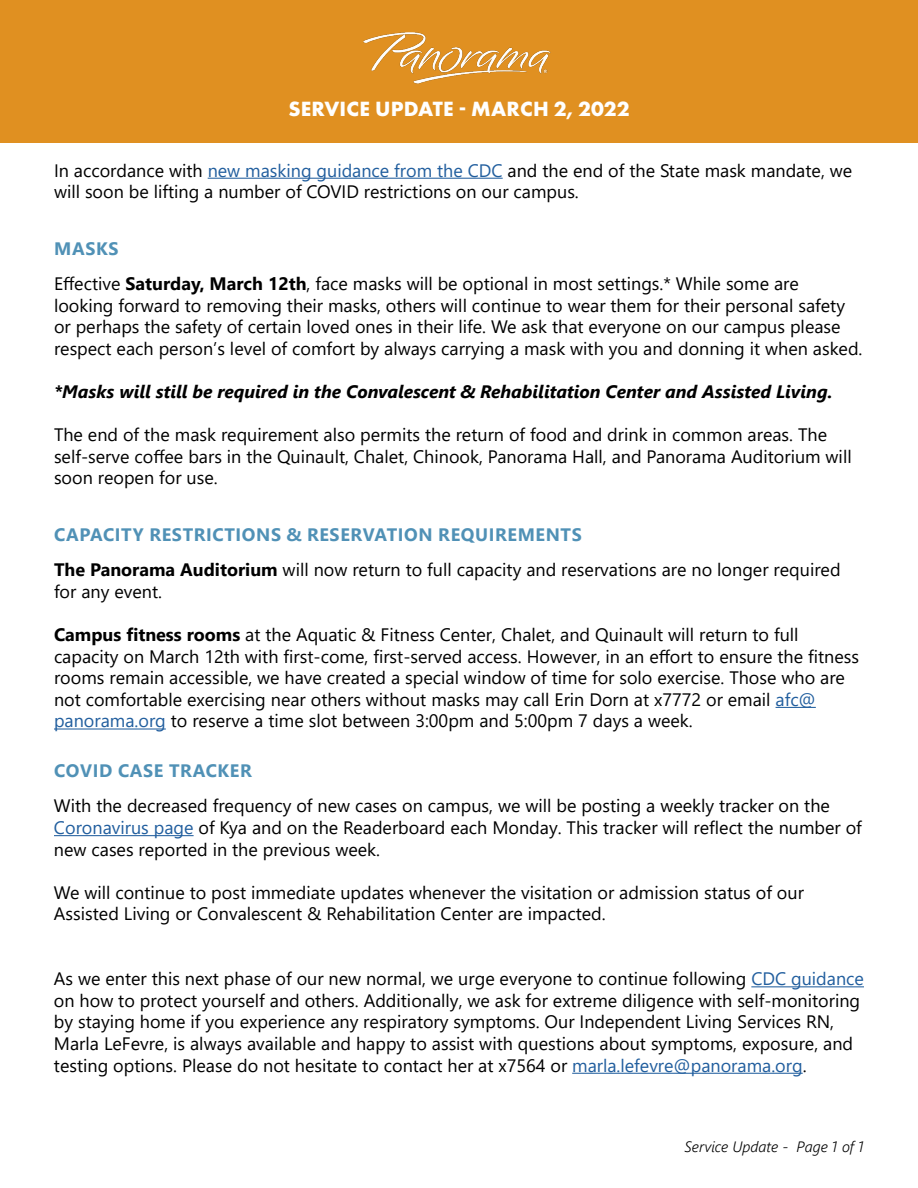
<style>
.page{position:relative;width:918px;height:1188px;background:#fff}
.page>*{position:absolute;margin:0;border:0;box-sizing:border-box;transform-origin:0 0}
.t1{font:700 21.45px "Futura PT";letter-spacing:.01em;color:#fff}
.t2{font:18px/21.6px "Segoe UI";color:#000}
.t3{font:italic 700 18px "Segoe UI";color:#000}
.t4{font:700 18px "Segoe UI";letter-spacing:.035em;color:#5091b6}
.t5{font:italic 300 15px "Segoe UI";color:#000}
.s1{color:#215e9e}
.s2{font-weight:700;color:#5091b6}
.s3{font-weight:700}
</style>
<div class="page">
<div style="left:0;top:0;width:918px;height:143px;background:#e09021"></div>
<hr style="left:208px;top:178px;width:295px;height:1px;background:#215e9e">
<hr style="left:776px;top:707px;width:40px;height:1px;background:#215e9e">
<hr style="left:54px;top:728px;width:112px;height:2px;background:#215e9e">
<hr style="left:54px;top:835px;width:140px;height:1px;background:#215e9e">
<hr style="left:751px;top:986px;width:113px;height:1px;background:#215e9e">
<hr style="left:572px;top:1073px;width:231px;height:1px;background:#215e9e">
<img style="left:363px;top:32px;width:188px;height:52px">
<p class="t1" style="left:288px;top:95px;width:343px">SERVICE UPDATE - MARCH 2, 2022</p>
<p class="t2" style="left:54px;top:158px;width:800px">In accordance with <span class="s1">new masking guidance from the CDC</span> and the end of the State mask mandate, we will soon be lifting a number of COVID restrictions on our campus.</p>
<p class="t2" style="left:54px;top:229px;width:746px;line-height:35.1px"><span class="s2">MASKS<br></span>Effective <span class="s3">Saturday, March 12th</span>, face masks will be optional in most settings.* While some are</p>
<p class="t2" style="left:54px;top:293px;width:810px">looking forward to removing their masks, others will continue to wear them for their personal safety or perhaps the safety of certain loved ones in their life. We ask that everyone on our campus please respect each person’s level of comfort by always carrying a mask with you and donning it when asked.</p>
<p class="t3" style="left:54px;top:375px;width:780px">*Masks will still be required in the Convalescent &amp; Rehabilitation Center and Assisted Living.</p>
<p class="t2" style="left:54px;top:422px;width:799px">The end of the mask requirement also permits the return of food and drink in common areas. The self-serve coffee bars in the Quinault, Chalet, Chinook, Panorama Hall, and Panorama Auditorium will soon reopen for use.</p>
<p class="t2" style="left:54px;top:516px;width:788px;line-height:35.1px"><span class="s2">CAPACITY RESTRICTIONS &amp; RESERVATION REQUIREMENTS<br></span><span class="s3">The Panorama Auditorium</span> will now return to full capacity and reservations are no longer required</p>
<p class="t2" style="left:54px;top:579px;width:110px">for any event.</p>
<p class="t2" style="left:54px;top:622px;width:807px"><span class="s3">Campus fitness rooms</span> at the Aquatic &amp; Fitness Center, Chalet, and Quinault will return to full capacity on March 12th with first-come, first-served access. However, in an effort to ensure the fitness rooms remain accessible, we have created a special window of time for solo exercise. Those who are not comfortable exercising near others without masks may call Erin Dorn at x7772 or email <span class="s1">afc@ panorama.org</span> to reserve a time slot between 3:00pm and 5:00pm 7 days a week.</p>
<p class="t4" style="left:54px;top:754px;width:199px">COVID CASE TRACKER</p>
<p class="t2" style="left:54px;top:794px;width:809px">With the decreased frequency of new cases on campus, we will be posting a weekly tracker on the<br><span class="s1">Coronavirus page</span> of Kya and on the Readerboard each Monday. This tracker will reflect the number of new cases reported in the previous week.</p>
<p class="t2" style="left:54px;top:880px;width:751px">We will continue to post immediate updates whenever the visitation or admission status of our<br>Assisted Living or Convalescent &amp; Rehabilitation Center are impacted.</p>
<p class="t2" style="left:54px;top:967px;width:812px">As we enter this next phase of our new normal, we urge everyone to continue following <span class="s1">CDC guidance </span>on how to protect yourself and others. Additionally, we ask for extreme diligence with self-monitoring by staying home if you experience any respiratory symptoms. Our Independent Living Services RN, Marla LeFevre, is always available and happy to assist with questions about symptoms, exposure, and testing options. Please do not hesitate to contact her at x7564 or <span class="s1">marla.lefevre@panorama.org</span>.</p>
<p class="t5" style="left:684px;top:1133px;width:181px">Service Update - Page 1 of 1</p>
</div>
